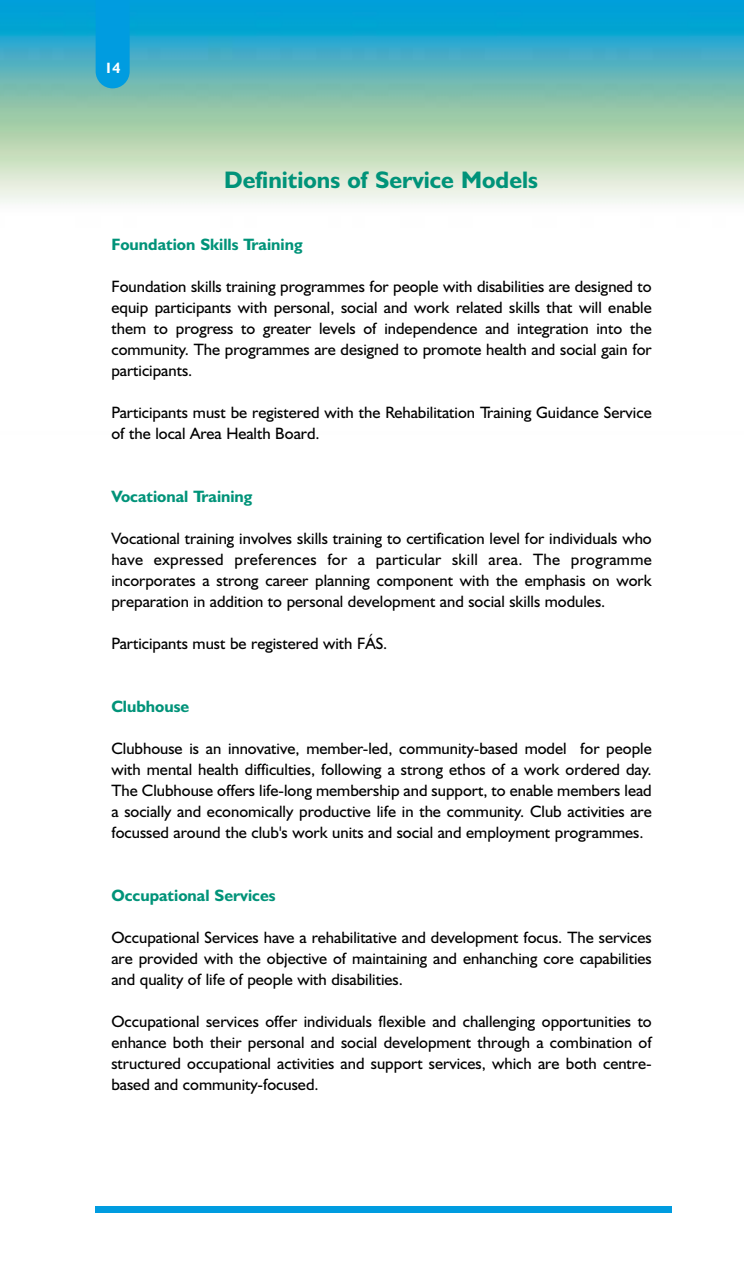
<style>
.page{position:relative;width:744px;height:1262px;background:#fff}
.page>*{position:absolute;margin:0;border:0;box-sizing:border-box;transform-origin:0 0}
.t1{font:700 24px "Humanist 521 BT";color:#009379}
.t2{font:16.5px/21px "Humanist 521 BT";color:#000;text-align:justify}
.t3{font:700 16.5px "Humanist 521 BT";color:#009379}
.t4{font:700 15px "Humanist 521 BT";color:#fff}
</style>
<div class="page">
<img style="left:0;top:0;width:744px;height:203px">
<div style="left:96px;top:0;width:34px;height:88px;background:#009ce0"></div>
<div style="left:96px;top:1206px;width:576px;height:6px;background:#009ce0"></div>
<p class="t4" style="left:104px;top:62px;width:18px">14</p>
<h1 class="t1" style="left:224px;top:171px;width:315px">Definitions of Service Models</h1>
<p class="t3" style="left:111px;top:238px;width:193px">Foundation Skills Training</p>
<p class="t2" style="left:111px;top:277px;width:542px">Foundation skills training programmes for people with disabilities are designed to equip participants with personal, social and work related skills that will enable them to progress to greater levels of independence and integration into the community. The programmes are designed to promote health and social gain for participants.</p>
<p class="t2" style="left:111px;top:403px;width:542px">Participants must be registered with the Rehabilitation Training Guidance Service of the local Area Health Board.</p>
<p class="t3" style="left:111px;top:490px;width:143px">Vocational Training</p>
<p class="t2" style="left:111px;top:529px;width:542px">Vocational training involves skills training to certification level for individuals who have expressed preferences for a particular skill area. The programme incorporates a strong career planning component with the emphasis on work preparation in addition to personal development and social skills modules.</p>
<p class="t2" style="left:111px;top:634px;width:278px">Participants must be registered with FÁS.</p>
<p class="t3" style="left:111px;top:700px;width:79px">Clubhouse</p>
<p class="t2" style="left:111px;top:739px;width:542px">Clubhouse is an innovative, member-led, community-based model for people with mental health difficulties, following a strong ethos of a work ordered day.<br>The Clubhouse offers life-long membership and support, to enable members lead a socially and economically productive life in the community. Club activities are focussed around the club's work units and social and employment programmes.</p>
<p class="t3" style="left:111px;top:889px;width:166px">Occupational Services</p>
<p class="t2" style="left:111px;top:928px;width:542px">Occupational Services have a rehabilitative and development focus. The services are provided with the objective of maintaining and enhanching core capabilities and quality of life of people with disabilities.</p>
<p class="t2" style="left:111px;top:1012px;width:542px">Occupational services offer individuals flexible and challenging opportunities to enhance both their personal and social development through a combination of structured occupational activities and support services, which are both centre&shy;based and community-focused.</p>
</div>
